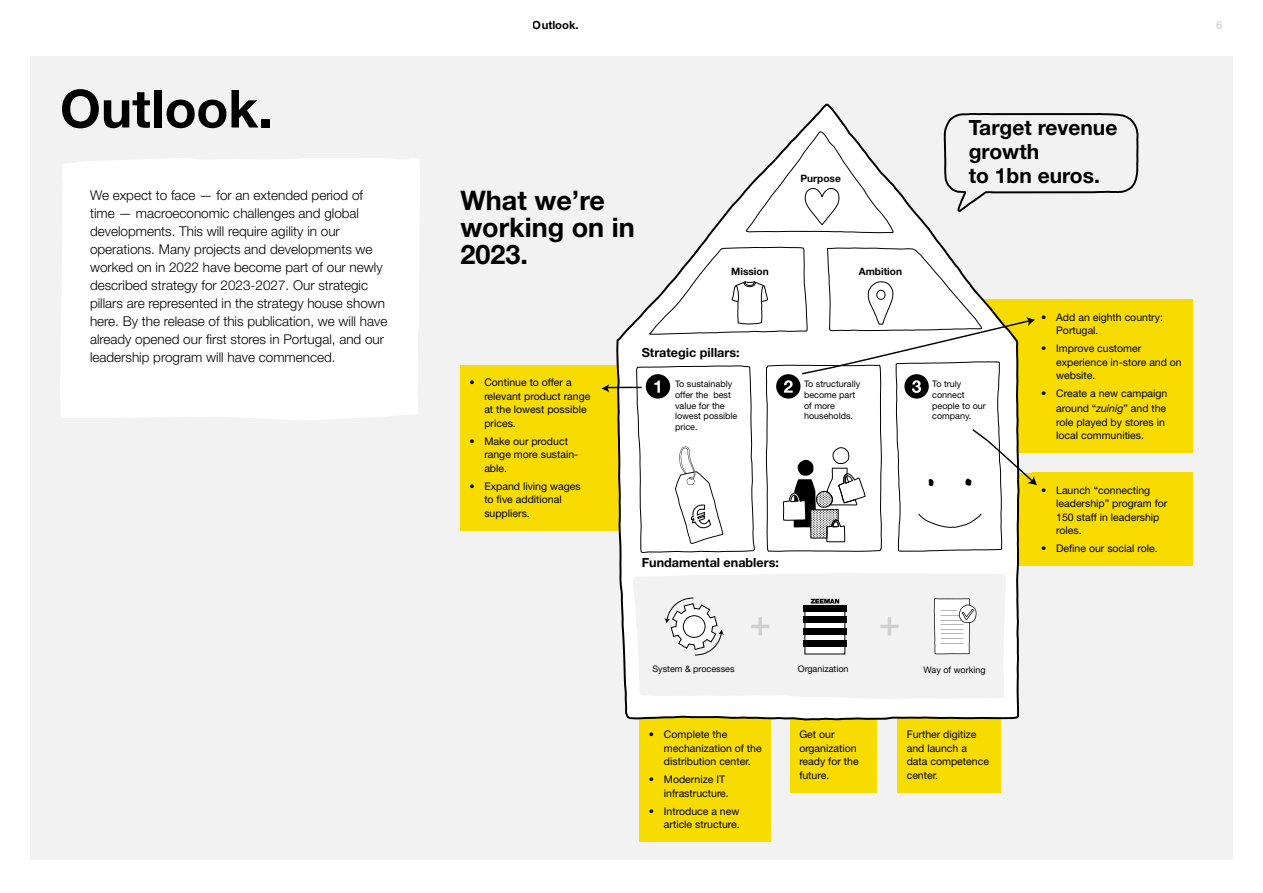
<style>
.page{position:relative;width:1263px;height:893px;background:#fff}
.page>*{position:absolute;margin:0;border:0;box-sizing:border-box;transform-origin:0 0}
.KOP_updater{font:700 52.5px "Helvetica Neue LT Std";color:#000}
.DIGI_-_Tussenkop_A{font:700 27px/27px "Helvetica Neue LT Std";color:#000}
.DIGI_-_Tussenkop_A-2{font:700 21px/24px "Helvetica Neue LT Std";color:#000}
.DIGI_-_platte_tekst{font:300 13.5px/18px "Helvetica Neue LT Std";color:#000}
.DIGI_-_platte_tekst-2{font:700 12.6px "Helvetica Neue LT Std";color:#000}
.t1{font:700 11.25px "Helvetica Neue LT Std";color:#000}
.t2{font:700 11.25px "Helvetica Neue LT Std";color:#d9d9d9}
.tekst_7-10_UPDATER{font:10.5px/13.5px "Helvetica Neue LT Std";color:#000}
.DIGI_-_platte_tekst-3{font:700 10.2px "Helvetica Neue LT Std";color:#000}
.DIGI_-_platte_tekst-4{font:9px/10.8px "Helvetica Neue LT Std";color:#000}
.s1{font-style:italic}
</style>
<div class="page">
<div style="left:30px;top:56px;width:1203px;height:803px;background:#f2f2f2"></div>
<div style="left:640px;top:717px;width:131px;height:125px;background:#f8dc00"></div>
<div style="left:790px;top:717px;width:87px;height:75px;background:#f8dc00"></div>
<div style="left:898px;top:717px;width:103px;height:75px;background:#f8dc00"></div>
<svg style="left:619px;top:104px;width:400px;height:616px"></svg>
<svg style="left:746px;top:131px;width:148px;height:102px"></svg>
<svg style="left:633px;top:573px;width:372px;height:126px"></svg>
<svg style="left:880px;top:617px;width:19px;height:19px"></svg>
<svg style="left:751px;top:617px;width:18px;height:19px"></svg>
<svg style="left:934px;top:598px;width:42px;height:56px"></svg>
<div style="left:805px;top:605px;width:40px;height:49px;background:#fff"></div>
<svg style="left:811px;top:599px;width:28px;height:4px"></svg>
<div style="left:803px;top:605px;width:44px;height:6px;background:#000"></div>
<div style="left:803px;top:617px;width:44px;height:6px;background:#000"></div>
<div style="left:803px;top:628px;width:44px;height:7px;background:#000"></div>
<div style="left:803px;top:640px;width:44px;height:7px;background:#000"></div>
<svg style="left:664px;top:597px;width:60px;height:59px"></svg>
<svg style="left:943px;top:112px;width:196px;height:101px"></svg>
<div style="left:60px;top:158px;width:360px;height:262px;background:#fff"></div>
<div style="left:460px;top:365px;width:145px;height:165px;background:#f8dc00"></div>
<div style="left:1032px;top:299px;width:161px;height:153px;background:#f8dc00"></div>
<div style="left:1032px;top:473px;width:161px;height:93px;background:#f8dc00"></div>
<svg style="left:601px;top:247px;width:436px;height:306px"></svg>
<p class="KOP_updater" style="left:60px;top:76px;width:215px">Outlook.</p>
<p class="t1" style="left:533px;top:18px;width:47px">Outlook.</p>
<p class="t2" style="left:1216px;top:18px;width:8px">6</p>
<p class="DIGI_-_platte_tekst-3" style="left:800px;top:172px;width:42px">Purpose</p>
<p class="DIGI_-_Tussenkop_A-2" style="left:969px;top:115px;width:150px">Target revenue growth<br>to 1bn euros.</p>
<p class="DIGI_-_platte_tekst" style="left:90px;top:186px;width:299px">We expect to face — for an extended period of time — macroeconomic challenges and global developments. This will require agility in our operations. Many projects and developments we worked on in 2022 have become part of our newly described strategy for 2023-2027. Our strategic pillars are represented in the strategy house shown here. By the release of this publication, we will have already opened our first stores in Portugal, and our leadership program will have commenced.</p>
<p class="DIGI_-_Tussenkop_A" style="left:460px;top:186px;width:176px">What we’re working on in<br>2023.</p>
<p class="tekst_7-10_UPDATER" style="left:484px;top:376px;width:107px;text-indent:-15px">• Continue to offer a relevant product range at the lowest possible prices.</p>
<p class="tekst_7-10_UPDATER" style="left:484px;top:434px;width:95px;text-indent:-15px">• Make our product range more sustain&shy;able.</p>
<p class="tekst_7-10_UPDATER" style="left:484px;top:479px;width:98px;text-indent:-15px">• Expand living wages to five additional suppliers.</p>
<p class="DIGI_-_platte_tekst-3" style="left:731px;top:265px;width:39px">Mission</p>
<p class="DIGI_-_platte_tekst-2" style="left:642px;top:345px;width:99px">Strategic pillars:</p>
<p class="DIGI_-_platte_tekst-4" style="left:675px;top:378px;width:59px">To sustainably</p>
<p class="DIGI_-_platte_tekst-4" style="left:675px;top:389px;width:64px">offer the best value for the lowest possible price.</p>
<p class="DIGI_-_platte_tekst-2" style="left:642px;top:555px;width:139px">Fundamental enablers:</p>
<p class="DIGI_-_platte_tekst-3" style="left:859px;top:265px;width:45px">Ambition</p>
<p class="DIGI_-_platte_tekst-4" style="left:804px;top:378px;width:58px">To structurally become part</p>
<p class="DIGI_-_platte_tekst-4" style="left:804px;top:400px;width:51px">of more households.</p>
<p class="DIGI_-_platte_tekst-4" style="left:932px;top:378px;width:55px">To truly connect people to our company.</p>
<p class="DIGI_-_platte_tekst-4" style="left:652px;top:664px;width:84px">System &amp; processes</p>
<p class="DIGI_-_platte_tekst-4" style="left:798px;top:664px;width:52px">Organization</p>
<p class="DIGI_-_platte_tekst-4" style="left:923px;top:664px;width:63px">Way of working</p>
<p class="tekst_7-10_UPDATER" style="left:664px;top:728px;width:99px;text-indent:-15px">• Complete the mechanization of the distribution center.</p>
<p class="tekst_7-10_UPDATER" style="left:664px;top:773px;width:66px;text-indent:-15px">• Modernize IT infrastructure.</p>
<p class="tekst_7-10_UPDATER" style="left:649px;top:804px;width:92px;text-align:right">• Introduce a new article structure.</p>
<p class="tekst_7-10_UPDATER" style="left:799px;top:728px;width:61px">Get our organization ready for the future.</p>
<p class="tekst_7-10_UPDATER" style="left:907px;top:728px;width:84px">Further digitize and launch a data competence center.</p>
<p class="tekst_7-10_UPDATER" style="left:1056px;top:310px;width:108px;text-indent:-15px">• Add an eighth country:<br>Portugal.</p>
<p class="tekst_7-10_UPDATER" style="left:1056px;top:341px;width:127px;text-indent:-15px">• Improve customer experience in-store and on website.</p>
<p class="tekst_7-10_UPDATER" style="left:1041px;top:386px;width:128px;line-height:15px;text-align:right">• Create a new campaign around “<span class="s1">zuinig</span>” and the</p>
<p class="tekst_7-10_UPDATER" style="left:1056px;top:415px;width:110px">role played by stores in local communities.</p>
<p class="tekst_7-10_UPDATER" style="left:1056px;top:483px;width:113px;text-indent:-15px">• Launch “connecting leadership” program for<br>150 staff in leadership roles.</p>
<p class="tekst_7-10_UPDATER" style="left:1041px;top:541px;width:118px">• Define our social role.</p>
</div>
